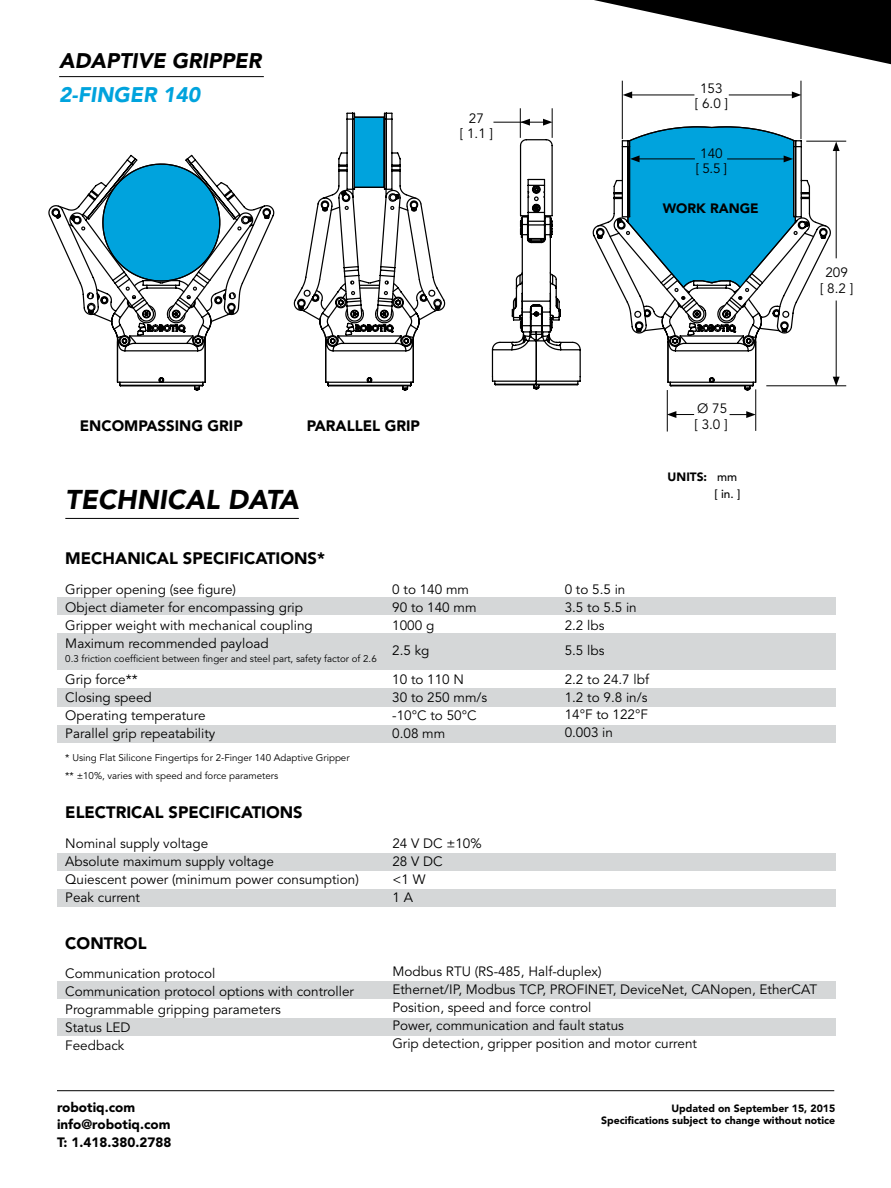
<style>
.page{position:relative;width:891px;height:1188px;background:#fff}
.page>*{position:absolute;margin:0;border:0;box-sizing:border-box;transform-origin:0 0}
.t1{font:italic 900 27px "Avenir";color:#000}
.t2{font:italic 900 21px "Avenir";color:#000}
.t3{font:italic 900 21px "Avenir";color:#00a3dd}
.t4{font:900 16.5px "Avenir";color:#000}
.t5{font:900 15px "Avenir";color:#000}
.t6{font:13.5px/18px "Avenir";color:#000}
.t7{font:900 13.5px "Avenir";color:#000}
.t8{font:900 12px "Avenir";color:#000}
.t9{font:500 11.85px "Avenir";color:#000}
.t10{font:900 10.5px/12px "Avenir";color:#000;text-align:right}
.t11{font:9.75px/18px "Avenir";color:#000}
.s1{font-weight:500;font-size:11.85px}
</style>
<div class="page">
<svg style="left:620px;top:140px;width:208px;height:193px"></svg>
<svg style="left:643px;top:309px;width:138px;height:82px"></svg>
<hr style="left:59px;top:76px;width:205px;height:1px;background:#000">
<svg style="left:594px;top:0;width:297px;height:64px"></svg>
<hr style="left:57px;top:1090px;width:777px;height:1px;background:#000">
<hr style="left:836px;top:301px;width:1px;height:78px;background:#000">
<svg style="left:833px;top:377px;width:7px;height:8px"></svg>
<hr style="left:836px;top:149px;width:1px;height:109px;background:#000">
<svg style="left:833px;top:142px;width:7px;height:9px"></svg>
<hr style="left:766px;top:385px;width:80px;height:1px;background:#000">
<hr style="left:806px;top:141px;width:40px;height:1px;background:#000">
<svg style="left:668px;top:411px;width:26px;height:7px"></svg>
<hr style="left:630px;top:95px;width:64px;height:1px;background:#000">
<svg style="left:623px;top:91px;width:9px;height:7px"></svg>
<svg style="left:730px;top:411px;width:25px;height:7px"></svg>
<svg style="left:592px;top:126px;width:208px;height:163px"></svg>
<hr style="left:729px;top:95px;width:65px;height:1px;background:#000">
<svg style="left:792px;top:91px;width:9px;height:7px"></svg>
<hr style="left:667px;top:390px;width:1px;height:42px;background:#000">
<hr style="left:622px;top:81px;width:1px;height:58px;background:#000">
<hr style="left:801px;top:81px;width:1px;height:58px;background:#000">
<hr style="left:755px;top:389px;width:1px;height:42px;background:#000">
<svg style="left:521px;top:119px;width:31px;height:7px"></svg>
<hr style="left:493px;top:122px;width:36px;height:1px;background:#000">
<hr style="left:520px;top:108px;width:1px;height:30px;background:#000">
<hr style="left:552px;top:108px;width:1px;height:30px;background:#000">
<div style="left:57px;top:633px;width:779px;height:37px;background:#d5d7d8"></div>
<div style="left:57px;top:688px;width:779px;height:19px;background:#d5d7d8"></div>
<div style="left:57px;top:598px;width:779px;height:17px;background:#d5d7d8"></div>
<div style="left:57px;top:725px;width:779px;height:18px;background:#d5d7d8"></div>
<div style="left:57px;top:853px;width:779px;height:18px;background:#d5d7d8"></div>
<div style="left:57px;top:890px;width:779px;height:17px;background:#d5d7d8"></div>
<div style="left:57px;top:981px;width:779px;height:18px;background:#d5d7d8"></div>
<div style="left:57px;top:1019px;width:779px;height:17px;background:#d5d7d8"></div>
<hr style="left:65px;top:518px;width:234px;height:1px;background:#000">
<svg style="left:48px;top:154px;width:227px;height:237px"></svg>
<svg style="left:293px;top:112px;width:153px;height:279px"></svg>
<svg style="left:491px;top:139px;width:90px;height:251px"></svg>
<h2 class="t2" style="left:59px;top:48px;width:204px">ADAPTIVE GRIPPER</h2>
<h2 class="t3" style="left:59px;top:82px;width:143px">2-FINGER 140</h2>
<p class="t6" style="left:469px;top:109px;width:17px">27</p>
<p class="t6" style="left:460px;top:125px;width:35px">[ 1.1 ]</p>
<p class="t5" style="left:80px;top:416px;width:165px">ENCOMPASSING GRIP</p>
<p class="t5" style="left:307px;top:416px;width:115px">PARALLEL GRIP</p>
<h1 class="t1" style="left:65px;top:483px;width:120px">TECHNICAL</h1>
<h1 class="t1" style="left:228px;top:483px;width:73px">DA TA</h1>
<p class="t4" style="left:65px;top:548px;width:62px">Mechanic</p>
<p class="t4" style="left:157px;top:548px;width:36px">Al speci</p>
<p class="t4" style="left:229px;top:548px;width:21px">fications</p>
<p class="t4" style="left:317px;top:548px;width:9px">*</p>
<p class="t6" style="left:65px;top:580px;width:249px">Gripper opening (see figure)<br>Object diameter for encompassing grip Gripper weight with mechanical coupling Maximum recommended payload</p>
<p class="t6" style="left:65px;top:670px;width:152px">Grip force**<br>Closing speed<br>Operating temperature<br>Parallel grip repeatability</p>
<p class="t11" style="left:65px;top:650px;width:313px">0.3 friction coefficient between finger and steel part, safety factor of 2.6</p>
<p class="t11" style="left:65px;top:749px;width:286px">* Using Flat Silicone Fingertips for 2-Finger 140 Adaptive Gripper ** ±10%, varies with speed and force parameters</p>
<p class="t4" style="left:65px;top:803px;width:239px">ELECTRICAL SPECIFICATIONS</p>
<p class="t6" style="left:392px;top:580px;width:86px">0 to 140 mm<br>90 to 140 mm<br>1000 g</p>
<p class="t6" style="left:392px;top:637px;width:73px;line-height:28.5px">2.5 kg<br>10 to 110 N</p>
<p class="t6" style="left:392px;top:688px;width:97px">30 to 250 mm/s -10°C to 50°C<br>0.08 mm</p>
<p class="t6" style="left:65px;top:835px;width:295px">Nominal supply voltage<br>Absolute maximum supply voltage<br>Quiescent power (minimum power consumption)<br>Peak current</p>
<p class="t6" style="left:392px;top:835px;width:91px">24 V DC ±10%<br>28 V DC<br>&lt;1 W<br>1 A</p>
<p class="t4" style="left:65px;top:933px;width:13px">control</p>
<p class="t6" style="left:700px;top:80px;width:24px">153</p>
<p class="t6" style="left:695px;top:95px;width:35px">[ 6.0 ]</p>
<p class="t6" style="left:700px;top:144px;width:24px">140</p>
<p class="t6" style="left:696px;top:159px;width:33px">[ 5.5 ]</p>
<p class="t7" style="left:663px;top:200px;width:97px">WORK RANGE</p>
<p class="t6" style="left:697px;top:400px;width:32px">Ø 75</p>
<p class="t6" style="left:694px;top:416px;width:35px">[ 3.0 ]</p>
<p class="t8" style="left:668px;top:470px;width:71px">UNITS: <span class="s1">mm</span></p>
<p class="t9" style="left:715px;top:487px;width:27px">[ in. ]</p>
<p class="t6" style="left:565px;top:580px;width:74px">0 to 5.5 in<br>3.5 to 5.5 in<br>2.2 lbs</p>
<p class="t6" style="left:565px;top:636px;width:86px;line-height:28.5px">5.5 lbs<br>2.2 to 24.7 lbf</p>
<p class="t6" style="left:565px;top:688px;width:85px;text-align:justify">1.2 to 9.8 in/s 14°F to 122°F 0.003 in</p>
<p class="t6" style="left:825px;top:264px;width:24px">209</p>
<p class="t6" style="left:820px;top:280px;width:35px">[ 8.2 ]</p>
<p class="t6" style="left:65px;top:964px;width:290px">Communication protocol<br>Communication protocol options with controller<br>Programmable gripping parameters<br>Status LED<br>Feedback</p>
<p class="t6" style="left:392px;top:963px;width:426px">Modbus RTU (RS-485, Half-duplex)<br>Ethernet/IP, Modbus TCP, PROFINET, DeviceNet, CANopen, EtherCAT Position, speed and force control<br>Power, communication and fault status<br>Grip detection, gripper position and motor current</p>
<p class="t7" style="left:57px;top:1099px;width:80px">robotiq.com</p>
<p class="t7" style="left:57px;top:1116px;width:115px">info@robotiq.com</p>
<p class="t7" style="left:57px;top:1134px;width:116px">T: 1.418.380.2788</p>
<p class="t10" style="left:601px;top:1102px;width:236px">Updated on September 15, 2015<br>Specifications subject to change without notice</p>
</div>
